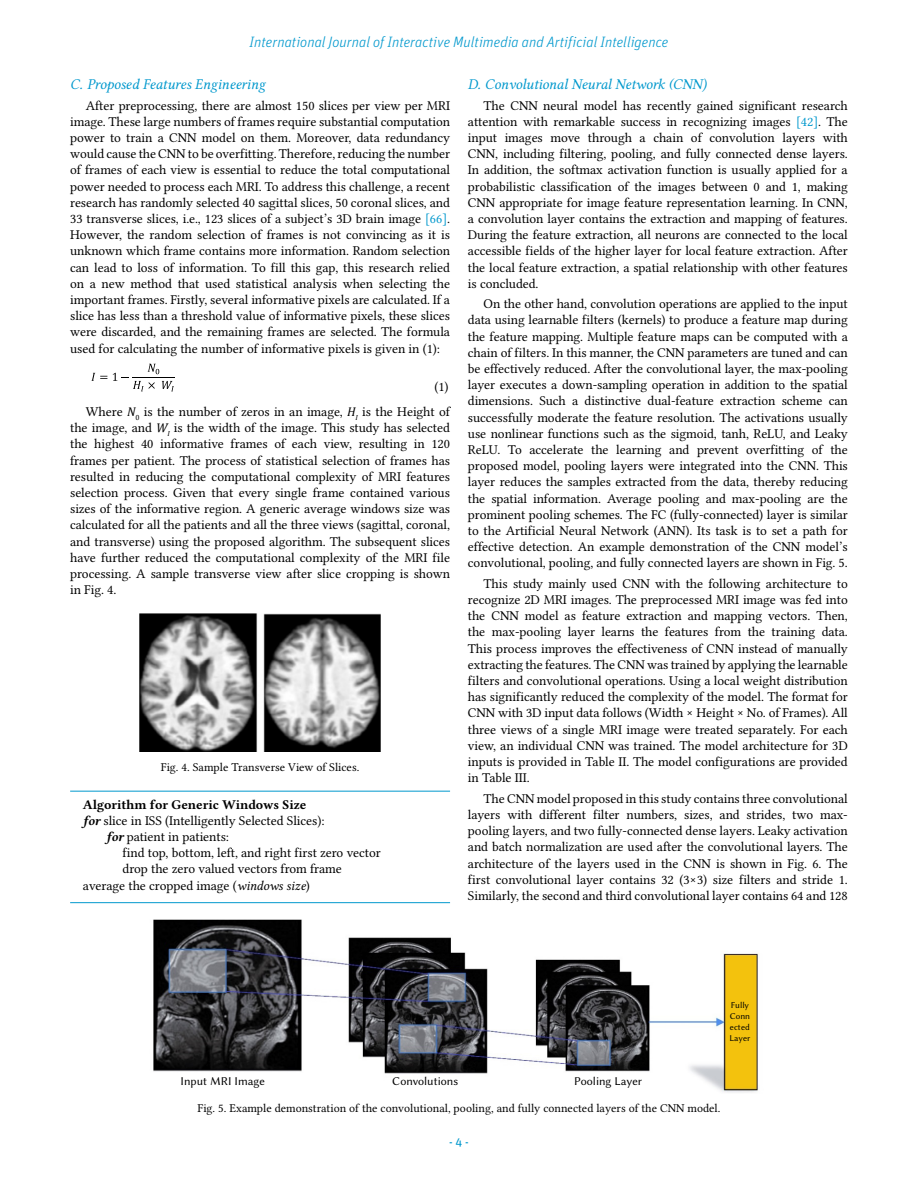
<style>
.page{position:relative;width:918px;height:1188px;background:#fff}
.page>*{position:absolute;margin:0;border:0;box-sizing:border-box;transform-origin:0 0}
.t1{font:italic 300 15px "Unit OT";color:#0098cd}
.t2{font:italic 15px "Libertinus Serif";letter-spacing:-.005em;color:#0098cd}
.t3{font:13.5px/16.2px "Libertinus Serif";letter-spacing:-.005em;color:#000;text-align:justify}
.t4{font:700 13.5px "Libertinus Serif";letter-spacing:-.005em;color:#000}
.t5{font:12px "Libertinus Serif";letter-spacing:.02em;color:#000}
.t6{font:12px "Libertinus Sans";color:#000}
.t7{font:12px "Libertinus Serif";color:#000}
.t8{font:12px "Unit OT";color:#0098cd}
.t9{font:9px/10.8px "Libertinus Sans";color:#000}
.s1{color:#0098cd}
.s2{font-family:"Cambria";font-style:italic;font-size:12.75px}
.s3{font-weight:700;font-style:italic}
.s4{font-style:italic}
</style>
<div class="page">
<hr style="left:70px;top:791px;width:380px;height:1px;background:#0098cd">
<hr style="left:70px;top:902px;width:380px;height:1px;background:#0098cd">
<svg style="left:91px;top:373px;width:16px;height:8px"></svg>
<svg style="left:113px;top:364px;width:61px;height:27px"></svg>
<hr style="left:133px;top:377px;width:42px;height:1px;background:#000">
<img style="left:140px;top:614px;width:240px;height:138px">
<img style="left:153px;top:919px;width:605px;height:174px">
<p class="t1" style="left:250px;top:33px;width:420px">International Journal of Interactive Multimedia and Artificial Intelligence</p>
<p class="t2" style="left:70px;top:75px;width:197px">C. Proposed Features Engineering</p>
<p class="t3" style="left:70px;top:97px;width:381px;text-indent:16px">After preprocessing, there are almost 150 slices per view per MRI image. These large numbers of frames require substantial computation power to train a CNN model on them. Moreover, data redundancy would cause the CNN to be overfitting. Therefore, reducing the number of frames of each view is essential to reduce the total computational power needed to process each MRI. To address this challenge, a recent research has randomly selected 40 sagittal slices, 50 coronal slices, and 33 transverse slices, i.e., 123 slices of a subject’s 3D brain image <span class="s1">[66]</span>.<br>However, the random selection of frames is not convincing as it is unknown which frame contains more information. Random selection can lead to loss of information. To fill this gap, this research relied on a new method that used statistical analysis when selecting the important frames. Firstly, several informative pixels are calculated. If a slice has less than a threshold value of informative pixels, these slices were discarded, and the remaining frames are selected. The formula used for calculating the number of informative pixels is given in (1):</p>
<p class="t3" style="left:86px;top:374px;width:367px;line-height:24.8px;text-align:right">(1)<br>Where <span class="s2">N</span><sub>0</sub> is the number of zeros in an image, <span class="s2">H</span><sub>I</sub> is the Height of</p>
<p class="t3" style="left:70px;top:420px;width:381px">the image, and <span class="s2">W</span><sub>I</sub> is the width of the image. This study has selected the highest 40 informative frames of each view, resulting in 120 frames per patient. The process of statistical selection of frames has resulted in reducing the computational complexity of MRI features selection process. Given that every single frame contained various sizes of the informative region. A generic average windows size was calculated for all the patients and all the three views (sagittal, coronal, and transverse) using the proposed algorithm. The subsequent slices have further reduced the computational complexity of the MRI file processing. A sample transverse view after slice cropping is shown in Fig. 4.</p>
<p class="t2" style="left:468px;top:75px;width:240px">D. Convolutional Neural Network (CNN)</p>
<p class="t3" style="left:468px;top:97px;width:381px;text-indent:16px">The CNN neural model has recently gained significant research attention with remarkable success in recognizing images <span class="s1">[42]</span>. The input images move through a chain of convolution layers with CNN, including filtering, pooling, and fully connected dense layers.<br>In addition, the softmax activation function is usually applied for a probabilistic classification of the images between 0 and 1, making CNN appropriate for image feature representation learning. In CNN, a convolution layer contains the extraction and mapping of features.<br>During the feature extraction, all neurons are connected to the local accessible fields of the higher layer for local feature extraction. After the local feature extraction, a spatial relationship with other features is concluded.</p>
<p class="t3" style="left:468px;top:296px;width:381px;text-indent:16px">On the other hand, convolution operations are applied to the input data using learnable filters (kernels) to produce a feature map during the feature mapping. Multiple feature maps can be computed with a chain of filters. In this manner, the CNN parameters are tuned and can be effectively reduced. After the convolutional layer, the max-pooling layer executes a down-sampling operation in addition to the spatial dimensions. Such a distinctive dual-feature extraction scheme can successfully moderate the feature resolution. The activations usually use nonlinear functions such as the sigmoid, tanh, ReLU, and Leaky ReLU. To accelerate the learning and prevent overfitting of the proposed model, pooling layers were integrated into the CNN. This layer reduces the samples extracted from the data, thereby reducing the spatial information. Average pooling and max-pooling are the prominent pooling schemes. The FC (fully-connected) layer is similar to the Artificial Neural Network (ANN). Its task is to set a path for effective detection. An example demonstration of the CNN model’s convolutional, pooling, and fully connected layers are shown in Fig. 5.</p>
<p class="t3" style="left:468px;top:575px;width:381px;text-indent:16px">This study mainly used CNN with the following architecture to recognize 2D MRI images. The preprocessed MRI image was fed into the CNN model as feature extraction and mapping vectors. Then, the max-pooling layer learns the features from the training data.<br>This process improves the effectiveness of CNN instead of manually extracting the features. The CNN was trained by applying the learnable filters and convolutional operations. Using a local weight distribution has significantly reduced the complexity of the model. The format for CNN with 3D input data follows (Width × Height × No. of Frames). All three views of a single MRI image were treated separately. For each view, an individual CNN was trained. The model architecture for 3D inputs is provided in Table II. The model configurations are provided in Table III.</p>
<p class="t3" style="left:468px;top:790px;width:381px;text-indent:16px">The CNN model proposed in this study contains three convolutional layers with different filter numbers, sizes, and strides, two max&shy;pooling layers, and two fully-connected dense layers. Leaky activation and batch normalization are used after the convolutional layers. The architecture of the layers used in the CNN is shown in Fig. 6. The first convolutional layer contains 32 (3×3) size filters and stride 1.<br>Similarly, the second and third convolutional layer contains 64 and 128</p>
<p class="t7" style="left:161px;top:760px;width:200px">Fig. 4. Sample Transverse View of Slices.</p>
<p class="t4" style="left:83px;top:795px;width:225px">Algorithm for Generic Windows Size</p>
<p class="t3" style="left:83px;top:812px;width:243px"><span class="s3">for</span> slice in ISS (Intelligently Selected Slices):</p>
<p class="t3" style="left:106px;top:828px;width:125px"><span class="s3">for</span> patient in patients:</p>
<p class="t3" style="left:123px;top:845px;width:260px">find top, bottom, left, and right first zero vector</p>
<p class="t3" style="left:123px;top:861px;width:221px">drop the zero valued vectors from frame</p>
<p class="t3" style="left:83px;top:877px;width:228px">average the cropped image (<span class="s4">windows size</span>)</p>
<p class="t9" style="left:730px;top:1000px;width:22px">Fully<br>Conn ected<br>Layer</p>
<p class="t6" style="left:181px;top:1074px;width:86px">Input MRI Image</p>
<p class="t6" style="left:392px;top:1074px;width:67px">Convolutions</p>
<p class="t6" style="left:574px;top:1074px;width:70px">Pooling Layer</p>
<p class="t5" style="left:198px;top:1101px;width:524px">Fig. 5. Example demonstration of the convolutional, pooling, and fully connected layers of the CNN model.</p>
<p class="t8" style="left:449px;top:1135px;width:21px">- 4 -</p>
</div>
